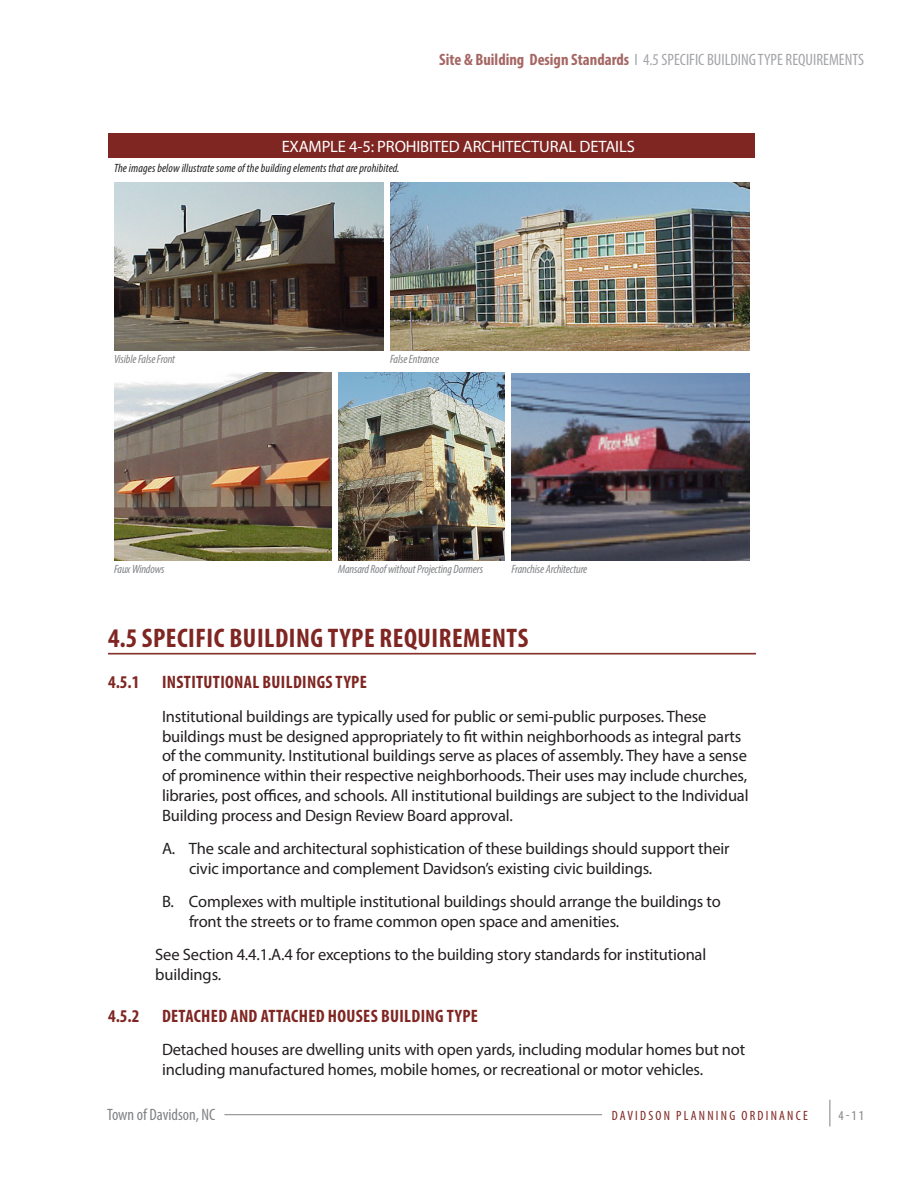
<style>
.page{position:relative;width:918px;height:1188px;background:#fff}
.page>*{position:absolute;margin:0;border:0;box-sizing:border-box;transform-origin:0 0}
._2-Section{font:700 condensed 27px "Myriad Pro";letter-spacing:.02em;color:#7f2622}
._3-Subsection{font:700 condensed 18px "Myriad Pro";letter-spacing:.02em;color:#7f2622}
._4-Paragraph-A{font:16.5px/19.8px "Myriad Pro";letter-spacing:-.01em;color:#231f20}
.Justify_Style{font:16.5px/19.8px "Myriad Pro";letter-spacing:-.01em;color:#231f20}
.t1{font:condensed 16.5px "Myriad Pro";color:#a4a5a9}
._3-Subsection-body{font:16.5px "Myriad Pro";letter-spacing:-.01em;color:#fff}
.t2{font:condensed 16.5px "Myriad Pro";color:#808285}
.t3{font:condensed 13.5px "Myriad Pro";letter-spacing:.165em;color:#7f2622}
.t4{font:condensed 13.5px "Myriad Pro";color:#808285}
.t5{font:italic condensed 12px "Myriad Pro";letter-spacing:-.01em;color:#808285}
._4_Table_italic_note{font:italic condensed 12px "Myriad Pro";letter-spacing:.01em;color:#231f20}
.s1{font-weight:700;color:#a56764}
</style>
<div class="page">
<svg style="left:830px;top:1100px;width:1px;height:27px"></svg>
<hr style="left:224px;top:1114px;width:378px;height:1px;background:#808285">
<hr style="left:108px;top:653px;width:648px;height:1px;background:#7f2622">
<hr style="left:108px;top:654px;width:648px;height:1px;background:#7f2622">
<div style="left:108px;top:133px;width:646px;height:25px;background:#7f2622"></div>
<img style="left:512px;top:373px;width:237px;height:187px">
<img style="left:114px;top:182px;width:269px;height:168px">
<img style="left:338px;top:373px;width:167px;height:188px">
<img style="left:390px;top:182px;width:359px;height:168px">
<img style="left:114px;top:373px;width:218px;height:188px">
<p class="t1" style="left:439px;top:49px;width:426px"><span class="s1">Site &amp; Building Design Standards</span> I 4.5 SPECIFIC BUILDING TYPE REQUIREMENTS</p>
<p class="_3-Subsection-body" style="left:282px;top:136px;width:355px">EXAMPLE 4-5: PROHIBITED ARCHITECTURAL DETAILS</p>
<p class="_4_Table_italic_note" style="left:114px;top:161px;width:287px">The images below illustrate some of the building elements that are prohibited.</p>
<p class="t5" style="left:114px;top:352px;width:63px">Visible False Front</p>
<p class="t5" style="left:114px;top:562px;width:52px">Faux Windows</p>
<p class="t5" style="left:390px;top:352px;width:51px">False Entrance</p>
<p class="t5" style="left:338px;top:562px;width:146px">Mansard Roof without Projecting Dormers</p>
<p class="t5" style="left:511px;top:562px;width:77px">Franchise Architecture</p>
<p class="_2-Section" style="left:108px;top:621px;width:422px">4.5 SPECIFIC BUILDING TYPE REQUIREMENTS</p>
<p class="_3-Subsection" style="left:108px;top:671px;width:33px">4.5.1</p>
<p class="_3-Subsection" style="left:162px;top:671px;width:206px">INSTITUTIONAL BUILDINGS TYPE</p>
<p class="_4-Paragraph-A" style="left:162px;top:706px;width:588px">Institutional buildings are typically used for public or semi-public purposes. These buildings must be designed appropriately to fit within neighborhoods as integral parts of the community. Institutional buildings serve as places of assembly. They have a sense of prominence within their respective neighborhoods. Their uses may include churches, libraries, post offices, and schools. All institutional buildings are subject to the Individual Building process and Design Review Board approval.</p>
<p class="_4-Paragraph-A" style="left:189px;top:838px;width:542px;text-indent:-27px">A. The scale and architectural sophistication of these buildings should support their civic importance and complement Davidson’s existing civic buildings.</p>
<p class="_4-Paragraph-A" style="left:189px;top:891px;width:533px;text-indent:-27px">B. Complexes with multiple institutional buildings should arrange the buildings to front the streets or to frame common open space and amenities.</p>
<p class="_4-Paragraph-A" style="left:155px;top:945px;width:553px">See Section 4.4.1.A.4 for exceptions to the building story standards for institutional buildings.</p>
<p class="_3-Subsection" style="left:108px;top:1005px;width:33px">4.5.2</p>
<p class="_3-Subsection" style="left:162px;top:1005px;width:318px">DETACHED AND ATTACHED HOUSES BUILDING TYPE</p>
<p class="Justify_Style" style="left:162px;top:1039px;width:585px">Detached houses are dwelling units with open yards, including modular homes but not including manufactured homes, mobile homes, or recreational or motor vehicles.</p>
<p class="t2" style="left:107px;top:1104px;width:110px">Town of Davidson, NC</p>
<p class="t3" style="left:612px;top:1107px;width:197px">DAVIDSON PLANNING ORDINANCE</p>
<p class="t4" style="left:838px;top:1107px;width:27px">4-11</p>
</div>
